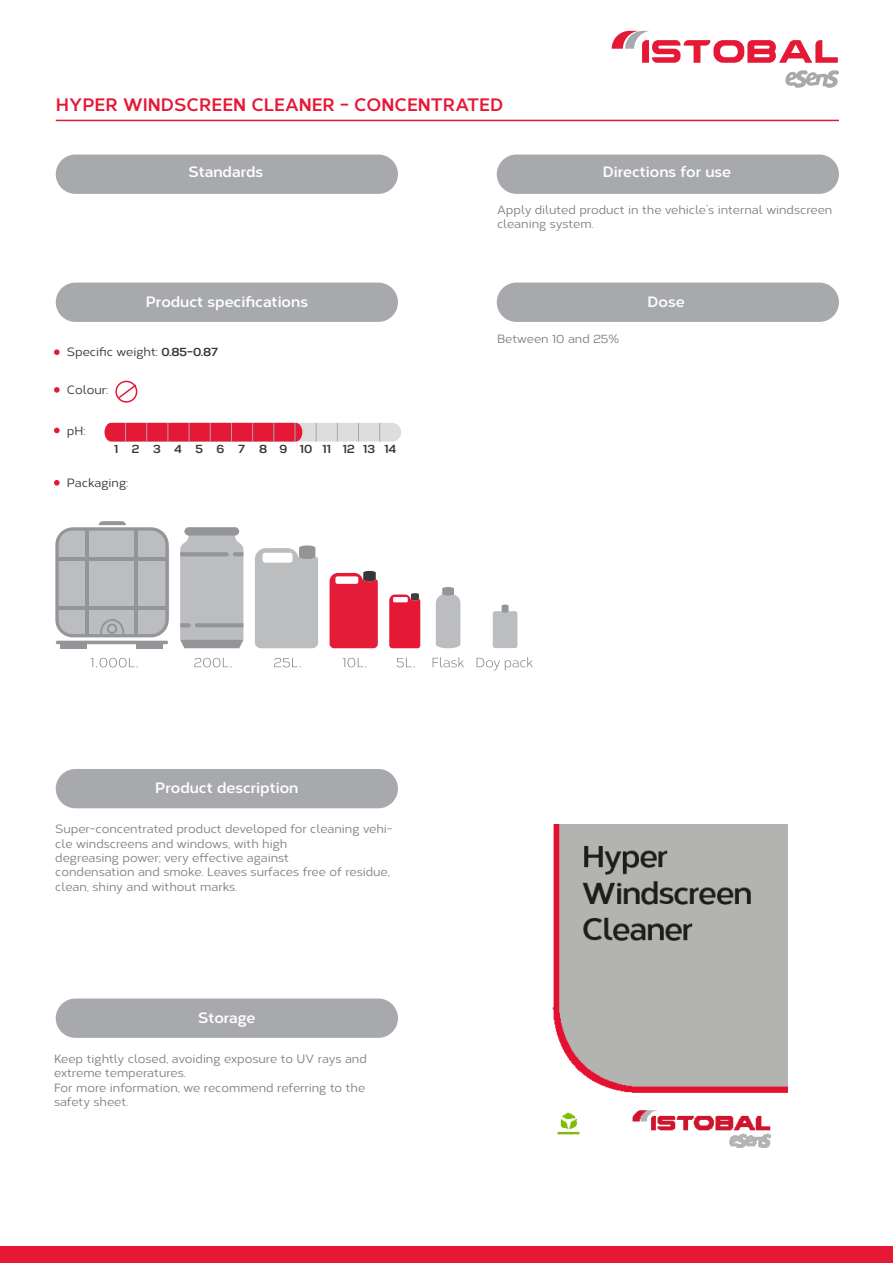
<style>
.page{position:relative;width:893px;height:1263px;background:#fff}
.page>*{position:absolute;margin:0;border:0;box-sizing:border-box;transform-origin:0 0}
.t1{font:700 18px "Corbert";color:#e51836}
.t2{font:700 15px "Corbert";color:#fff}
.t3{font:500 12px/14.4px "Corbert";color:#808285}
.t4{font:500 12px "Corbert";color:#3b3532}
.t5{font:700 12px "Corbert";color:#3b3532}
.s1{font-weight:700}
</style>
<div class="page">
<svg style="left:785px;top:70px;width:54px;height:18px"></svg>
<svg style="left:612px;top:31px;width:226px;height:32px"></svg>
<hr style="left:56px;top:120px;width:783px;height:1px;background:#e51836">
<div style="left:56px;top:155px;width:342px;height:39px;background:#a8a9ad;border-radius:20px"></div>
<div style="left:497px;top:155px;width:342px;height:39px;background:#a8a9ad;border-radius:20px"></div>
<div style="left:56px;top:283px;width:342px;height:39px;background:#a8a9ad;border-radius:20px"></div>
<div style="left:56px;top:769px;width:342px;height:39px;background:#a8a9ad;border-radius:20px"></div>
<div style="left:56px;top:998px;width:342px;height:40px;background:#a8a9ad;border-radius:20px"></div>
<div style="left:497px;top:283px;width:342px;height:39px;background:#a8a9ad;border-radius:20px"></div>
<svg style="left:54px;top:349px;width:6px;height:6px"></svg>
<svg style="left:54px;top:387px;width:6px;height:6px"></svg>
<svg style="left:54px;top:428px;width:6px;height:5px"></svg>
<svg style="left:54px;top:480px;width:6px;height:6px"></svg>
<div style="left:105px;top:423px;width:296px;height:19px;background:#dcdddf;border-radius:9px"></div>
<svg style="left:337px;top:423px;width:1px;height:18px"></svg>
<svg style="left:316px;top:423px;width:1px;height:18px"></svg>
<svg style="left:105px;top:423px;width:197px;height:19px;background:#e22541"></svg>
<svg style="left:358px;top:423px;width:1px;height:18px"></svg>
<svg style="left:379px;top:423px;width:1px;height:18px"></svg>
<div style="left:0;top:1246px;width:893px;height:17px;background:#e51836"></div>
<img style="left:552px;top:824px;width:235px;height:323px">
<svg style="left:274px;top:658px;width:27px;height:9px"></svg>
<svg style="left:194px;top:658px;width:38px;height:9px"></svg>
<svg style="left:91px;top:658px;width:47px;height:9px"></svg>
<svg style="left:343px;top:658px;width:23px;height:9px"></svg>
<svg style="left:397px;top:658px;width:18px;height:9px"></svg>
<svg style="left:433px;top:657px;width:31px;height:10px"></svg>
<svg style="left:477px;top:657px;width:56px;height:13px"></svg>
<svg style="left:255px;top:545px;width:63px;height:103px;background:#bfc1c2"></svg>
<svg style="left:330px;top:571px;width:48px;height:77px;background:#e02f48"></svg>
<svg style="left:389px;top:593px;width:31px;height:55px;background:#e12e48"></svg>
<svg style="left:493px;top:604px;width:24px;height:44px"></svg>
<svg style="left:436px;top:587px;width:24px;height:61px"></svg>
<hr style="left:56px;top:641px;width:112px;height:3px;background:#939598;border-radius:2px">
<hr style="left:60px;top:644px;width:27px;height:4px;background:#939598">
<hr style="left:136px;top:644px;width:27px;height:4px;background:#939598">
<svg style="left:55px;top:521px;width:114px;height:116px;background:#b6b7ba"></svg>
<div style="left:184px;top:527px;width:55px;height:8px;background:#939598;border-radius:4px"></div>
<svg style="left:180px;top:531px;width:63px;height:117px;background:#b7b8bb"></svg>
<svg style="left:115px;top:381px;width:22px;height:22px"></svg>
<svg style="left:117px;top:383px;width:21px;height:17px"></svg>
<p class="t1" style="left:56px;top:91px;width:449px">HYPER WINDSCREEN CLEANER - CONCENTRATED</p>
<p class="t2" style="left:189px;top:161px;width:76px">Standards</p>
<p class="t2" style="left:603px;top:161px;width:130px">Directions for use</p>
<p class="t2" style="left:146px;top:290px;width:164px">Product specifications</p>
<p class="t4" style="left:67px;top:343px;width:153px">Specific weight: <span class="s1">0.85-0.87</span></p>
<p class="t4" style="left:67px;top:381px;width:43px">Colour:</p>
<p class="t4" style="left:67px;top:422px;width:20px">pH:</p>
<p class="t5" style="left:114px;top:440px;width:6px">1</p>
<p class="t5" style="left:132px;top:440px;width:9px">2</p>
<p class="t5" style="left:153px;top:440px;width:9px">3</p>
<p class="t5" style="left:174px;top:440px;width:9px">4</p>
<p class="t5" style="left:195px;top:440px;width:9px">5</p>
<p class="t5" style="left:216px;top:440px;width:9px">6</p>
<p class="t5" style="left:238px;top:440px;width:9px">7</p>
<p class="t5" style="left:259px;top:440px;width:10px">8</p>
<p class="t5" style="left:279px;top:440px;width:9px">9</p>
<p class="t5" style="left:300px;top:440px;width:14px">10</p>
<p class="t5" style="left:323px;top:440px;width:10px">11</p>
<p class="t5" style="left:343px;top:440px;width:13px">12</p>
<p class="t5" style="left:363px;top:440px;width:13px">13</p>
<p class="t5" style="left:384px;top:440px;width:14px">14</p>
<p class="t4" style="left:67px;top:474px;width:63px">Packaging:</p>
<p class="t3" style="left:497px;top:202px;width:337px">Apply diluted product in the vehicle’s internal windscreen cleaning system.</p>
<p class="t3" style="left:497px;top:331px;width:124px">Between 10 and 25%</p>
<p class="t2" style="left:647px;top:290px;width:39px">Dose</p>
<p class="t2" style="left:155px;top:776px;width:145px">Product description</p>
<p class="t3" style="left:55px;top:821px;width:339px">Super-concentrated product developed for cleaning vehi&shy;cle windscreens and windows, with high</p>
<p class="t3" style="left:55px;top:850px;width:235px">degreasing power; very effective against</p>
<p class="t3" style="left:55px;top:864px;width:336px">condensation and smoke. Leaves surfaces free of residue, clean, shiny and without marks.</p>
<p class="t2" style="left:198px;top:1006px;width:59px">Storage</p>
<p class="t3" style="left:54px;top:1050px;width:314px">Keep tightly closed, avoiding exposure to UV rays and extreme temperatures.</p>
<p class="t3" style="left:54px;top:1079px;width:313px">For more information, we recommend referring to the safety sheet.</p>
</div>
